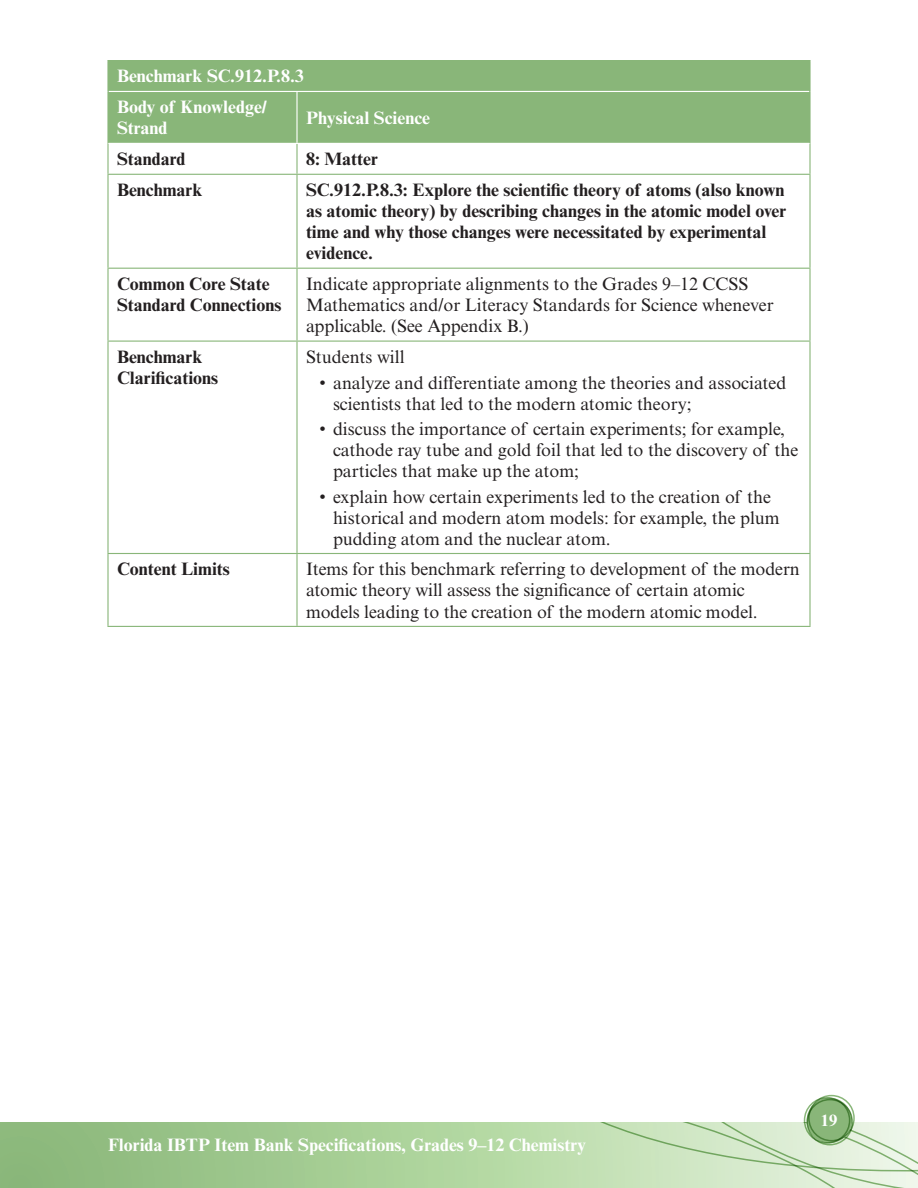
<style>
.page{position:relative;width:918px;height:1188px;background:#fff}
.page>*{position:absolute;margin:0;border:0;box-sizing:border-box;transform-origin:0 0}
.t1{font:18px/21px "Times New Roman MT Std";color:#231f20}
.t2{font:700 18px/21px "Times New Roman MT Std";color:#231f20}
.t3{font:700 18px/21px "Times New Roman MT Std";color:#fff}
.t4{font:700 16.5px "Times New Roman MT Std";color:#fff}
</style>
<div class="page">
<div style="left:0;top:1122px;width:918px;height:66px;background:#91bc81"></div>
<div style="left:108px;top:61px;width:702px;height:30px;background:#89b679"></div>
<div style="left:108px;top:91px;width:189px;height:52px;background:#89b679"></div>
<div style="left:297px;top:91px;width:513px;height:52px;background:#89b679"></div>
<hr style="left:109px;top:91px;width:188px;height:1px;background:#fff">
<hr style="left:107px;top:174px;width:190px;height:1px;background:#89b679">
<hr style="left:297px;top:174px;width:514px;height:1px;background:#89b679">
<hr style="left:107px;top:268px;width:190px;height:1px;background:#89b679">
<hr style="left:297px;top:268px;width:514px;height:1px;background:#89b679">
<hr style="left:107px;top:341px;width:190px;height:1px;background:#89b679">
<hr style="left:297px;top:341px;width:514px;height:1px;background:#89b679">
<hr style="left:107px;top:553px;width:190px;height:1px;background:#89b679">
<hr style="left:297px;top:553px;width:514px;height:1px;background:#89b679">
<hr style="left:107px;top:143px;width:2px;height:31px;background:#89b679">
<hr style="left:107px;top:175px;width:2px;height:93px;background:#89b679">
<hr style="left:107px;top:269px;width:2px;height:72px;background:#89b679">
<hr style="left:107px;top:342px;width:2px;height:211px;background:#89b679">
<hr style="left:107px;top:554px;width:2px;height:72px;background:#89b679">
<hr style="left:107px;top:626px;width:190px;height:1px;background:#89b679">
<hr style="left:297px;top:91px;width:512px;height:1px;background:#fff">
<hr style="left:296px;top:144px;width:2px;height:30px;background:#89b679">
<hr style="left:809px;top:143px;width:2px;height:31px;background:#89b679">
<hr style="left:296px;top:175px;width:2px;height:93px;background:#89b679">
<hr style="left:809px;top:175px;width:2px;height:93px;background:#89b679">
<hr style="left:296px;top:269px;width:2px;height:72px;background:#89b679">
<hr style="left:809px;top:269px;width:2px;height:72px;background:#89b679">
<hr style="left:296px;top:342px;width:2px;height:211px;background:#89b679">
<hr style="left:809px;top:342px;width:2px;height:211px;background:#89b679">
<hr style="left:296px;top:554px;width:2px;height:72px;background:#89b679">
<hr style="left:809px;top:554px;width:2px;height:72px;background:#89b679">
<hr style="left:297px;top:626px;width:514px;height:1px;background:#89b679">
<hr style="left:107px;top:60px;width:190px;height:1px;background:#89b679">
<hr style="left:107px;top:61px;width:2px;height:30px;background:#89b679">
<hr style="left:297px;top:60px;width:514px;height:1px;background:#89b679">
<hr style="left:809px;top:61px;width:2px;height:30px;background:#89b679">
<hr style="left:107px;top:91px;width:2px;height:52px;background:#89b679">
<hr style="left:809px;top:91px;width:2px;height:52px;background:#89b679">
<hr style="left:296px;top:92px;width:2px;height:51px;background:#fff">
<div style="left:218px;top:1122px;width:76px;height:66px;background:#9ec78e"></div>
<svg style="left:294px;top:1122px;width:624px;height:66px;background:#c1deb4"></svg>
<div style="left:807px;top:1098px;width:45px;height:45px;background:#89b679;border-radius:50%"></div>
<div style="left:808px;top:1095px;width:47px;height:46px;border:2px solid #89b679;border-radius:50%"></div>
<div style="left:804px;top:1097px;width:46px;height:47px;border:2px solid #89b679;border-radius:50%"></div>
<div style="left:807px;top:1099px;width:46px;height:46px;border:2px solid #89b679;border-radius:50%"></div>
<p class="t3" style="left:117px;top:66px;width:188px">Benchmark SC.912.P.8.3</p>
<p class="t3" style="left:117px;top:96px;width:152px">Body of Knowledge/<br>Strand</p>
<p class="t3" style="left:306px;top:107px;width:126px">Physical Science</p>
<p class="t2" style="left:117px;top:148px;width:70px">Standard</p>
<p class="t2" style="left:306px;top:148px;width:74px">8: Matter</p>
<p class="t2" style="left:117px;top:179px;width:87px">Benchmark</p>
<p class="t2" style="left:306px;top:179px;width:482px">SC.912.P.8.3: Explore the scientific theory of atoms (also known as atomic theory) by describing changes in the atomic model over time and why those changes were necessitated by experimental evidence.</p>
<p class="t2" style="left:117px;top:273px;width:166px">Common Core State<br>Standard Connections</p>
<p class="t1" style="left:306px;top:274px;width:469px">Indicate appropriate alignments to the Grades 9–12 CCSS<br>Mathematics and/or Literacy Standards for Science whenever applicable. (See Appendix B.)</p>
<p class="t2" style="left:117px;top:346px;width:103px">Benchmark<br>Clarifications</p>
<p class="t1" style="left:306px;top:346px;width:100px">Students will</p>
<p class="t1" style="left:333px;top:372px;width:455px;text-indent:-14px">• analyze and differentiate among the theories and associated scientists that led to the modern atomic theory;</p>
<p class="t1" style="left:333px;top:418px;width:467px;text-indent:-14px">• discuss the importance of certain experiments; for example, cathode ray tube and gold foil that led to the discovery of the particles that make up the atom;</p>
<p class="t1" style="left:333px;top:486px;width:448px;text-indent:-14px">• explain how certain experiments led to the creation of the historical and modern atom models: for example, the plum pudding atom and the nuclear atom.</p>
<p class="t2" style="left:117px;top:559px;width:114px">Content Limits</p>
<p class="t1" style="left:306px;top:559px;width:495px">Items for this benchmark referring to development of the modern atomic theory will assess the significance of certain atomic models leading to the creation of the modern atomic model.</p>
<p class="t3" style="left:108px;top:1134px;width:480px">Florida IBTP Item Bank Specifications, Grades 9–12 Chemistry</p>
<p class="t4" style="left:821px;top:1111px;width:18px">19</p>
</div>
